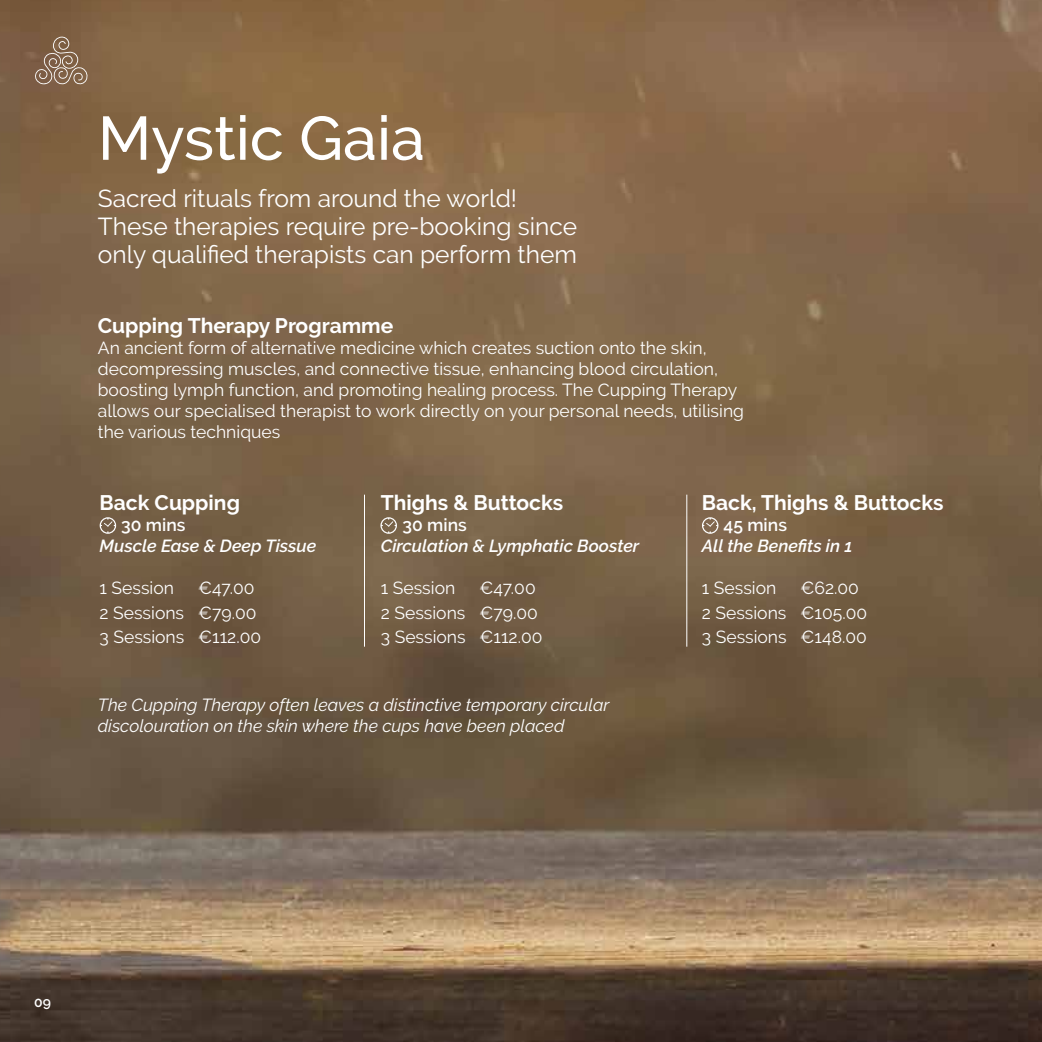
<style>
.page{position:relative;width:1042px;height:1042px;background:#fff}
.page>*{position:absolute;margin:0;border:0;box-sizing:border-box;transform-origin:0 0}
.t1{font:500 61.25px "Raleway";color:#fff}
.t2{font:24.5px/28px "Raleway";color:#fff}
.t3{font:700 21px "Raleway";color:#fff}
.t4{font:17.5px/24.5px "Raleway";color:#fff}
.t5{font:italic 17.5px/21px "Raleway";color:#fff}
.t6{font:italic 600 17.5px "Raleway";color:#fff}
.t7{font:600 17.5px "Raleway";color:#fff}
.t8{font:600 14px "Raleway";color:#fff}
</style>
<div class="page">
<img style="left:0;top:0;width:1042px;height:1042px">
<svg style="left:100px;top:517px;width:16px;height:17px"></svg>
<svg style="left:380px;top:517px;width:17px;height:17px"></svg>
<svg style="left:702px;top:517px;width:16px;height:17px"></svg>
<hr style="left:686px;top:495px;width:1px;height:152px;background:#fff">
<hr style="left:364px;top:495px;width:1px;height:152px;background:#fff">
<svg style="left:34px;top:37px;width:55px;height:48px;background:#8f735c"></svg>
<h1 class="t1" style="left:98px;top:103px;width:329px">Mystic Gaia</h1>
<h2 class="t2" style="left:98px;top:184px;width:481px">Sacred rituals from around the world!<br>These therapies require pre-booking since only qualified therapists can perform them</h2>
<p class="t3" style="left:98px;top:314px;width:297px">Cupping Therapy Programme</p>
<p class="t4" style="left:98px;top:337px;width:648px;line-height:21px">An ancient form of alternative medicine which creates suction onto the skin, decompressing muscles, and connective tissue, enhancing blood circulation, boosting lymph function, and promoting healing process. The Cupping Therapy allows our specialised therapist to work directly on your personal needs, utilising the various techniques</p>
<p class="t3" style="left:100px;top:490px;width:142px">Back Cupping</p>
<p class="t7" style="left:121px;top:515px;width:66px">30 mins</p>
<p class="t6" style="left:100px;top:536px;width:218px">Muscle Ease &amp; Deep Tissue</p>
<p class="t4" style="left:100px;top:575px;width:76px">1 Session</p>
<p class="t4" style="left:100px;top:575px;width:163px;text-indent:99px">€47.00<br>2 Sessions €79.00<br>3 Sessions €112.00</p>
<p class="t3" style="left:381px;top:490px;width:184px">Thighs &amp; Buttocks</p>
<p class="t7" style="left:402px;top:515px;width:66px">30 mins</p>
<p class="t6" style="left:381px;top:536px;width:260px">Circulation &amp; Lymphatic Booster</p>
<p class="t4" style="left:381px;top:575px;width:76px">1 Session</p>
<p class="t4" style="left:381px;top:575px;width:163px;text-indent:99px">€47.00<br>2 Sessions €79.00<br>3 Sessions €112.00</p>
<p class="t5" style="left:98px;top:694px;width:513px">The Cupping Therapy often leaves a distinctive temporary circular discolouration on the skin where the cups have been placed</p>
<p class="t3" style="left:702px;top:490px;width:243px">Back, Thighs &amp; Buttocks</p>
<p class="t7" style="left:723px;top:515px;width:65px">45 mins</p>
<p class="t6" style="left:702px;top:536px;width:152px">All the Benefits in 1</p>
<p class="t4" style="left:702px;top:575px;width:76px">1 Session</p>
<p class="t4" style="left:702px;top:575px;width:167px;text-indent:99px">€62.00<br>2 Sessions €105.00<br>3 Sessions €148.00</p>
<p class="t8" style="left:34px;top:994px;width:18px">09</p>
</div>
